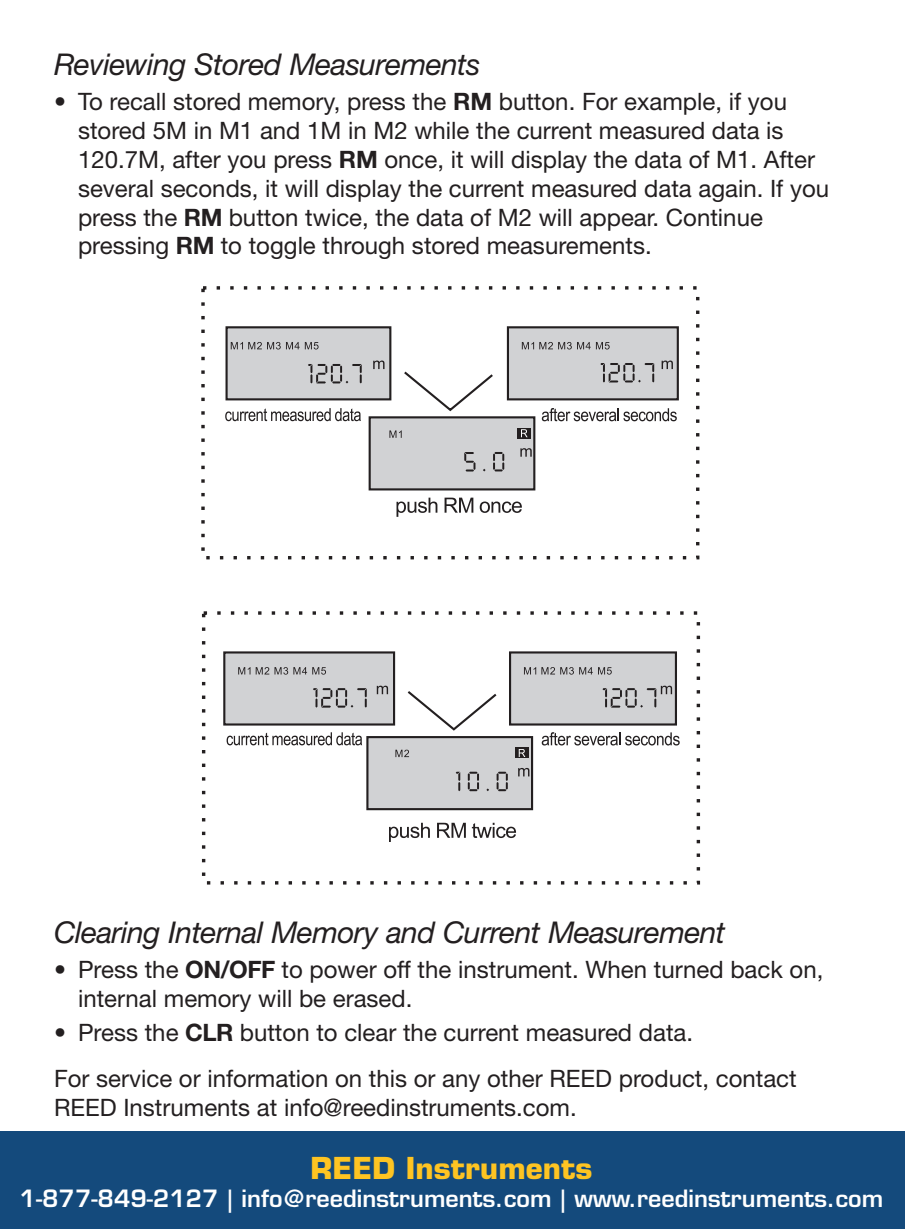
<style>
.page{position:relative;width:905px;height:1229px;background:#fff}
.page>*{position:absolute;margin:0;border:0;box-sizing:border-box;transform-origin:0 0}
.t1{font:italic 30px "Helvetica Neue LT Std";letter-spacing:-.02em;color:#231f20}
.t2{font:700 29.4px "Eurostile LT Std";color:#fec422}
.t3{font:26.1px "Impact LT Std";color:#fece08;scale:1.18 1}
.t4{font:24px/28.8px "Helvetica Neue LT Std";color:#231f20}
.t5{font:600 23.4px "Eurostile LT Std";color:#fff}
.s1{font-weight:700}
</style>
<div class="page">
<div style="left:366px;top:736px;width:167px;height:74px;background:#d1d2d4;border:2px solid #231f20"></div>
<div style="left:202px;top:611px;width:498px;height:273px;border:3px dashed #231f20"></div>
<div style="left:223px;top:651px;width:172px;height:74px;background:#d1d2d4;border:2px solid #231f20"></div>
<svg style="left:238px;top:667px;width:12px;height:7px"></svg>
<svg style="left:256px;top:667px;width:70px;height:7px"></svg>
<svg style="left:313px;top:688px;width:54px;height:19px"></svg>
<svg style="left:455px;top:771px;width:5px;height:20px"></svg>
<svg style="left:468px;top:771px;width:11px;height:20px"></svg>
<svg style="left:496px;top:771px;width:12px;height:20px"></svg>
<svg style="left:377px;top:685px;width:11px;height:9px"></svg>
<svg style="left:518px;top:768px;width:11px;height:8px"></svg>
<div style="left:515px;top:747px;width:13px;height:11px;background:#231f20"></div>
<svg style="left:226px;top:732px;width:136px;height:13px"></svg>
<svg style="left:389px;top:822px;width:41px;height:20px"></svg>
<svg style="left:437px;top:822px;width:29px;height:15px"></svg>
<svg style="left:472px;top:822px;width:44px;height:16px"></svg>
<svg style="left:395px;top:651px;width:284px;height:106px"></svg>
<div style="left:201px;top:286px;width:498px;height:273px;border:3px dashed #231f20"></div>
<div style="left:368px;top:416px;width:167px;height:74px;background:#d1d2d4;border:2px solid #231f20"></div>
<div style="left:225px;top:326px;width:166px;height:74px;background:#d1d2d4;border:2px solid #231f20"></div>
<svg style="left:231px;top:342px;width:68px;height:7px"></svg>
<svg style="left:305px;top:342px;width:13px;height:7px"></svg>
<svg style="left:308px;top:364px;width:54px;height:19px"></svg>
<svg style="left:464px;top:452px;width:11px;height:19px"></svg>
<svg style="left:493px;top:452px;width:11px;height:19px"></svg>
<svg style="left:373px;top:360px;width:11px;height:9px"></svg>
<svg style="left:389px;top:430px;width:12px;height:8px"></svg>
<svg style="left:520px;top:448px;width:11px;height:9px"></svg>
<div style="left:517px;top:428px;width:13px;height:11px;background:#231f20"></div>
<svg style="left:521px;top:429px;width:6px;height:8px"></svg>
<svg style="left:225px;top:408px;width:136px;height:13px"></svg>
<svg style="left:396px;top:497px;width:41px;height:20px"></svg>
<svg style="left:444px;top:497px;width:29px;height:15px"></svg>
<svg style="left:479px;top:501px;width:43px;height:12px"></svg>
<svg style="left:402px;top:326px;width:277px;height:95px"></svg>
<div style="left:0;top:1131px;width:904px;height:97px;background:#144a7c"></div>
<p class="t1" style="left:54px;top:47px;width:428px">Reviewing Stored Measurements</p>
<p class="t4" style="left:78px;top:87px;width:752px;text-indent:-24px">• To recall stored memory, press the <span class="s1">RM</span> button. For example, if you stored 5M in M1 and 1M in M2 while the current measured data is 120.7M, after you press <span class="s1">RM</span> once, it will display the data of M1. After several seconds, it will display the current measured data again. If you press the <span class="s1">RM</span> button twice, the data of M2 will appear. Continue pressing <span class="s1">RM</span> to toggle through stored measurements.</p>
<p class="t1" style="left:54px;top:914px;width:673px">Clearing Internal Memory and Current Measurement</p>
<p class="t4" style="left:78px;top:954px;width:746px;text-indent:-24px">• Press the <span class="s1">ON/OFF</span> to power off the instrument. When turned back on, internal memory will be erased.</p>
<p class="t4" style="left:54px;top:1009px;width:744px;line-height:46.2px">• Press the <span class="s1">CLR</span> button to clear the current measured data.<br>For service or information on this or any other REED product, contact</p>
<p class="t4" style="left:54px;top:1093px;width:524px">REED Instruments at info@reedinstruments.com.</p>
<p class="t2" style="left:310px;top:1149px;width:283px">REED Instruments</p>
<p class="t5" style="left:20px;top:1183px;width:865px">1-877-849-2127 | info@reedinstruments.com | www.reedinstruments.com</p>
<p class="t3" style="left:245px;top:1157px;width:126px">INSTRUMENTS</p>
</div>
